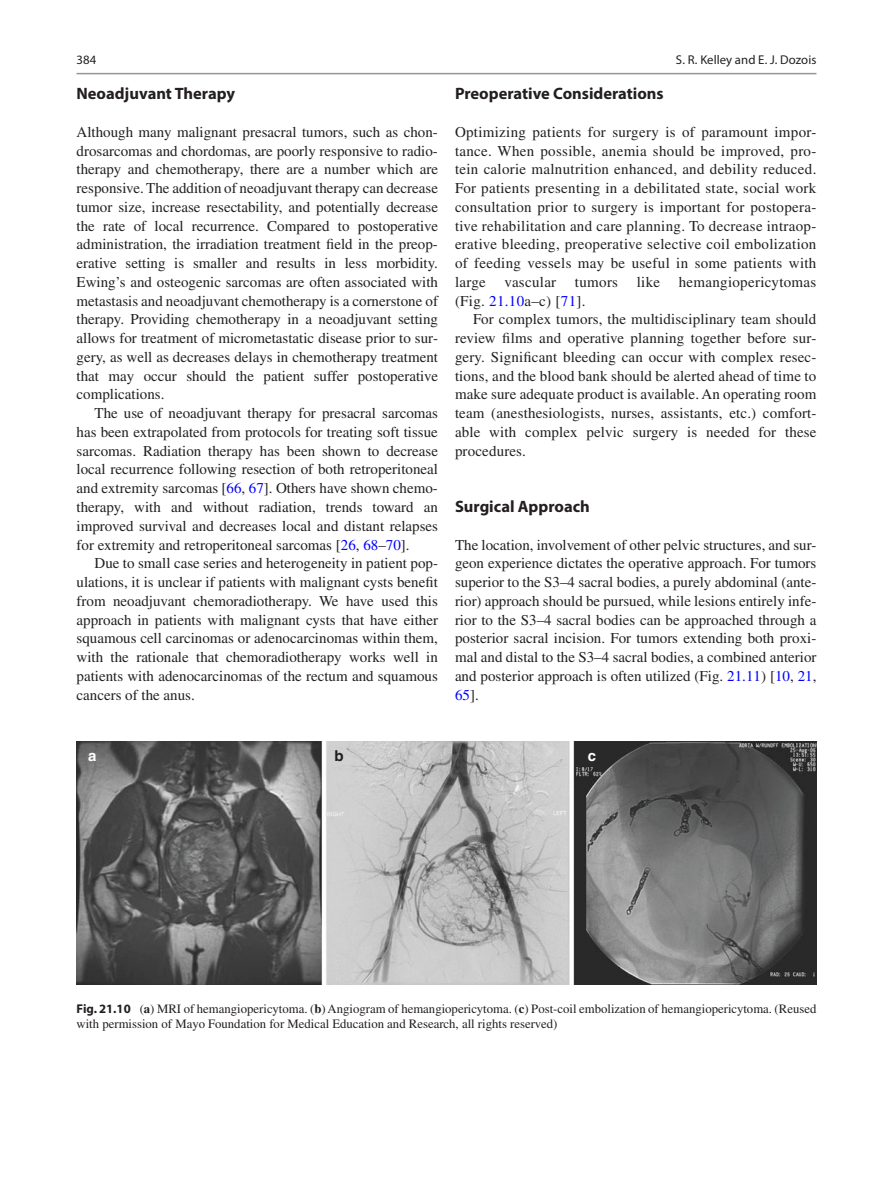
<style>
.page{position:relative;width:893px;height:1187px;background:#fff}
.page>*{position:absolute;margin:0;border:0;box-sizing:border-box;transform-origin:0 0}
.t1{font:700 16.5px "Myriad Pro";color:#231f20}
.t2{font:15px/18.8px "Times LT Std";color:#231f20;text-align:justify}
.t3{font:700 15px "Helvetica";color:#fff}
.t4{font:700 15px "Helvetica";color:#1d1e1f}
.t5{font:12.75px/15px "Times LT Std";color:#231f20}
.t6{font:12.75px "Myriad Pro Regular 2";letter-spacing:.005em;color:#231f20}
.t7{font:12.75px "Myriad Pro";color:#231f20}
.s1{color:#0000fa}
.s2{font-family:"Myriad Pro";font-weight:700}
.s3{font-weight:700}
</style>
<div class="page">
<img style="left:77px;top:741px;width:739px;height:243px">
<hr style="left:77px;top:73px;width:739px;height:1px;background:#939598">
<p class="t7" style="left:77px;top:52px;width:21px">384</p>
<p class="t1" style="left:77px;top:83px;width:160px">Neoadjuvant Therapy</p>
<p class="t2" style="left:77px;top:122px;width:363px">Although many malignant presacral tumors, such as chon&shy;drosarcomas and chordomas, are poorly responsive to radio&shy;therapy and chemotherapy, there are a number which are responsive. The addition of neoadjuvant therapy can decrease tumor size, increase resectability, and potentially decrease the rate of local recurrence. Compared to postoperative administration, the irradiation treatment field in the preop&shy;erative setting is smaller and results in less morbidity.<br>Ewing’s and osteogenic sarcomas are often associated with metastasis and neoadjuvant chemotherapy is a cornerstone of therapy. Providing chemotherapy in a neoadjuvant setting allows for treatment of micrometastatic disease prior to sur&shy;gery, as well as decreases delays in chemotherapy treatment that may occur should the patient suffer postoperative complications.</p>
<p class="t2" style="left:77px;top:403px;width:363px;text-indent:18px">The use of neoadjuvant therapy for presacral sarcomas has been extrapolated from protocols for treating soft tissue sarcomas. Radiation therapy has been shown to decrease local recurrence following resection of both retroperitoneal and extremity sarcomas [<span class="s1">66</span>, <span class="s1">67</span>]. Others have shown chemo&shy;therapy, with and without radiation, trends toward an improved survival and decreases local and distant relapses for extremity and retroperitoneal sarcomas [<span class="s1">26</span>, <span class="s1">68</span>–<span class="s1">70</span>].</p>
<p class="t2" style="left:77px;top:553px;width:363px;text-indent:18px">Due to small case series and heterogeneity in patient pop&shy;ulations, it is unclear if patients with malignant cysts benefit from neoadjuvant chemoradiotherapy. We have used this approach in patients with malignant cysts that have either squamous cell carcinomas or adenocarcinomas within them, with the rationale that chemoradiotherapy works well in patients with adenocarcinomas of the rectum and squamous cancers of the anus.</p>
<p class="t6" style="left:676px;top:52px;width:142px">S. R. Kelley and E. J. Dozois</p>
<p class="t1" style="left:455px;top:83px;width:210px">Preoperative Considerations</p>
<p class="t2" style="left:455px;top:122px;width:363px">Optimizing patients for surgery is of paramount impor&shy;tance. When possible, anemia should be improved, pro&shy;tein calorie malnutrition enhanced, and debility reduced.<br>For patients presenting in a debilitated state, social work consultation prior to surgery is important for postopera&shy;tive rehabilitation and care planning. To decrease intraop&shy;erative bleeding, preoperative selective coil embolization of feeding vessels may be useful in some patients with large vascular tumors like hemangiopericytomas (Fig. <span class="s1">21.10</span>a–c) [<span class="s1">71</span>].</p>
<p class="t2" style="left:455px;top:310px;width:363px;text-indent:18px">For complex tumors, the multidisciplinary team should review films and operative planning together before sur&shy;gery. Significant bleeding can occur with complex resec&shy;tions, and the blood bank should be alerted ahead of time to make sure adequate product is available. An operating room team (anesthesiologists, nurses, assistants, etc.) comfort&shy;able with complex pelvic surgery is needed for these procedures.</p>
<p class="t1" style="left:455px;top:495px;width:136px">Surgical Approach</p>
<p class="t2" style="left:455px;top:535px;width:363px">The location, involvement of other pelvic structures, and sur&shy;geon experience dictates the operative approach. For tumors superior to the S3–4 sacral bodies, a purely abdominal (ante&shy;rior) approach should be pursued, while lesions entirely infe&shy;rior to the S3–4 sacral bodies can be approached through a posterior sacral incision. For tumors extending both proxi&shy;mal and distal to the S3–4 sacral bodies, a combined anterior and posterior approach is often utilized (Fig. <span class="s1">21.11</span>) [<span class="s1">10</span>, <span class="s1">21</span>, <span class="s1">65</span>].</p>
<p class="t3" style="left:88px;top:746px;width:10px">a</p>
<p class="t4" style="left:334px;top:746px;width:11px">b</p>
<p class="t3" style="left:588px;top:746px;width:10px">c</p>
<p class="t5" style="left:77px;top:1001px;width:741px"><span class="s2">Fig. 21.10</span> (<span class="s3">a</span>) MRI of hemangiopericytoma. (<span class="s3">b</span>) Angiogram of hemangiopericytoma. (<span class="s3">c</span>) Post-coil embolization of hemangiopericytoma. (Reused with permission of Mayo Foundation for Medical Education and Research, all rights reserved)</p>
</div>
